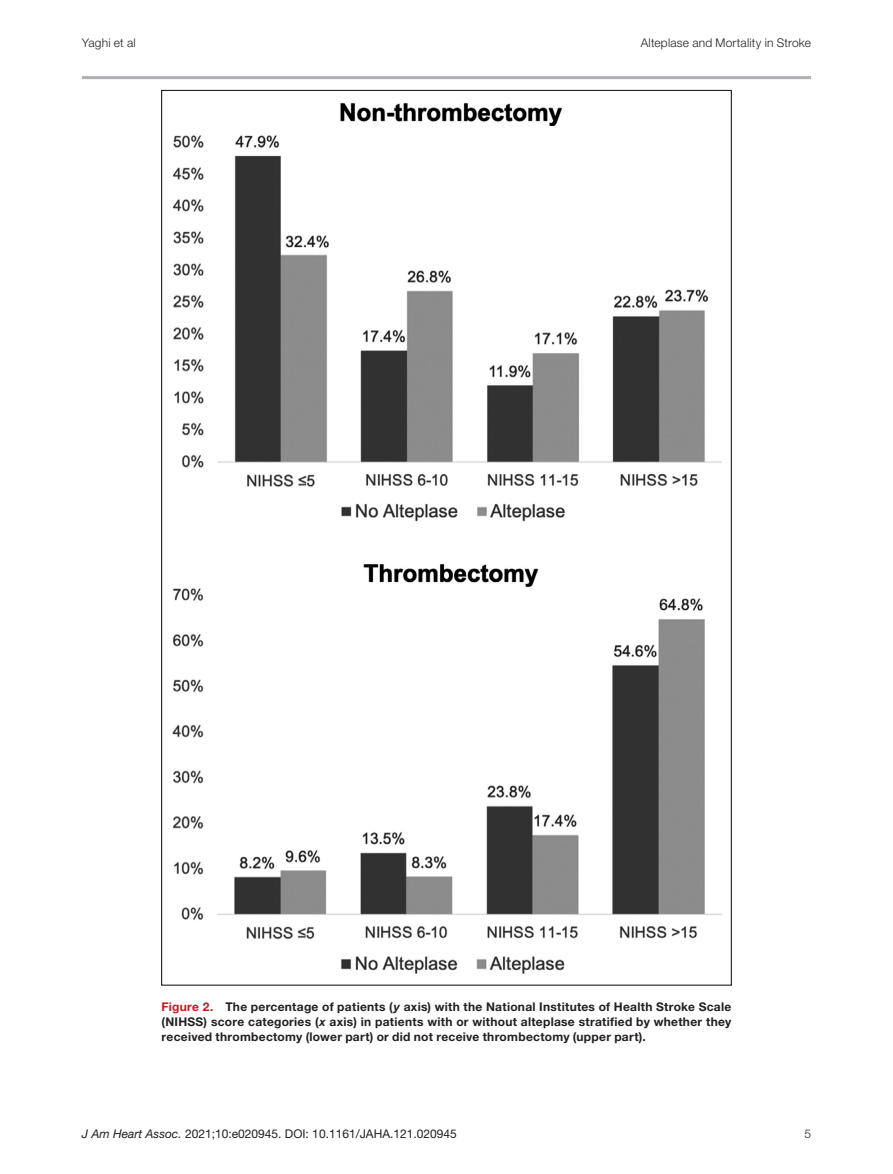
<style>
.page{position:relative;width:893px;height:1174px;background:#fff}
.page>*{position:absolute;margin:0;border:0;box-sizing:border-box;transform-origin:0 0}
.t1{font:700 12px/15px "Helvetica Neue LT Std";letter-spacing:.02em;color:#231f20;text-align:justify}
.t2{font:12px "Helvetica Neue LT Std";color:#231f20}
.t3{font:300 12px "Helvetica Neue LT Std";letter-spacing:.015em;color:#231f20}
.s1{color:#cd151d}
.s2{font-style:italic}
</style>
<div class="page">
<img style="left:172px;top:103px;width:550px;height:871px">
<hr style="left:82px;top:76px;width:729px;height:3px;background:#aeafb3">
<p class="t3" style="left:82px;top:35px;width:55px">Yaghi et al</p>
<p class="t3" style="left:641px;top:35px;width:172px">Alteplase and Mortality in Stroke</p>
<p class="t1" style="left:162px;top:999px;width:571px"><span class="s1">Figure 2.</span> The percentage of patients (<span class="s2">y</span> axis) with the National Institutes of Health Stroke Scale (NIHSS) score categories (<span class="s2">x</span> axis) in patients with or without alteplase stratified by whether they received thrombectomy (lower part) or did not receive thrombectomy (upper part).</p>
<p class="t2" style="left:82px;top:1126px;width:376px"><span class="s2">J Am Heart Assoc.</span> 2021;10:e020945. DOI: 10.1161/JAHA.121.020945</p>
<p class="t3" style="left:804px;top:1126px;width:8px">5</p>
</div>
